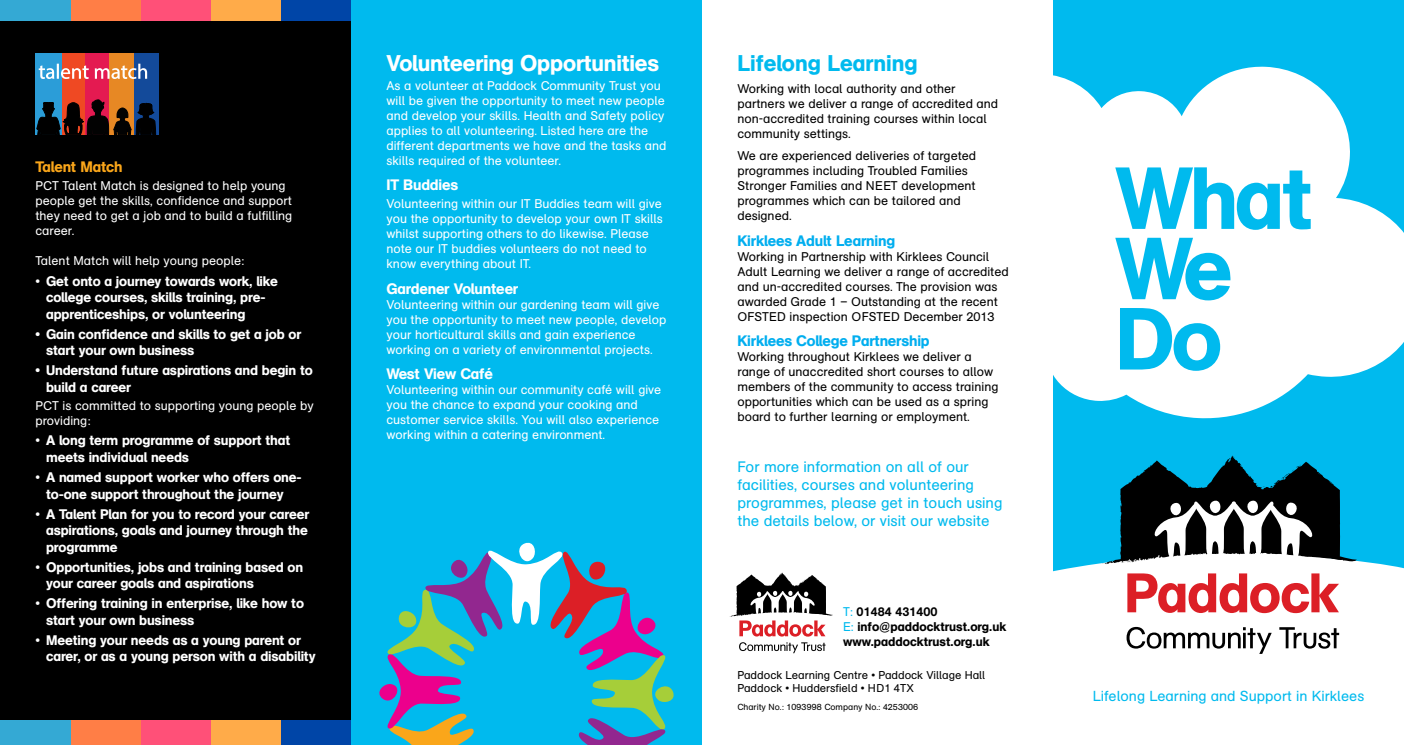
<style>
.page{position:relative;width:1404px;height:745px;background:#fff}
.page>*{position:absolute;margin:0;border:0;box-sizing:border-box;transform-origin:0 0}
.t1{font:86.88px/70.2px "AG Schoolbook Medium A";letter-spacing:-.04em;color:#00baee}
.t2{font:22.5px "AG Schoolbook Medium A";letter-spacing:-.01em;color:#fff}
.t3{font:22.5px "AG Schoolbook Medium A";color:#00baee}
.t4{font:15px/18px "AG Schoolbook Regular A";color:#00baee}
.t5{font:15px "AG Schoolbook Medium A";letter-spacing:-.01em;color:#00aeef}
.t6{font:15px "AG Schoolbook Medium A";letter-spacing:-.01em;color:#fff}
.t7{font:15px "AG Schoolbook Medium A";letter-spacing:-.01em;color:#faa61a}
.t8{font:14.38px "AG Schoolbook Regular A";color:#00baee}
.t9{font:13.75px/16.5px "AG Schoolbook Medium A";letter-spacing:-.01em;color:#fff}
.t10{font:12.5px/15px "AG Schoolbook Regular A";color:#fff}
.t11{font:12.5px/15px "AG Schoolbook Regular A";color:#000}
.t12{font:12.5px/15px "AG Schoolbook Medium A";color:#000}
.t13{font:11.25px/13.5px "AG Schoolbook Regular A";color:#000}
.t14{font:8.75px "AG Schoolbook Regular A";color:#000}
.s1{font-family:"AG Schoolbook Regular A"}
.s2{font-family:"AG Schoolbook Regular A";color:#00baee}
</style>
<div class="page">
<div style="left:0;top:0;width:351px;height:744px;background:#000"></div>
<svg style="left:729px;top:572px;width:103px;height:80px"></svg>
<div style="left:1052px;top:0;width:351px;height:728px;background:#00baee"></div>
<svg style="left:1052px;top:65px;width:351px;height:354px;fill:#fff"></svg>
<div style="left:351px;top:0;width:351px;height:744px;background:#00baee"></div>
<svg style="left:379px;top:542px;width:295px;height:202px"></svg>
<div style="left:1052px;top:553px;width:351px;height:175px;background:#fff"></div>
<svg style="left:1127px;top:573px;width:211px;height:39px"></svg>
<svg style="left:1126px;top:626px;width:145px;height:27px"></svg>
<svg style="left:1279px;top:626px;width:59px;height:22px"></svg>
<svg style="left:1101px;top:455px;width:255px;height:109px"></svg>
<div style="left:35px;top:53px;width:27px;height:82px;background:#2b9dd8"></div>
<div style="left:62px;top:53px;width:25px;height:82px;background:#ef4923"></div>
<div style="left:86px;top:53px;width:25px;height:82px;background:#e41a51"></div>
<div style="left:110px;top:53px;width:25px;height:82px;background:#e78824"></div>
<div style="left:134px;top:53px;width:25px;height:82px;background:#134a9a"></div>
<svg style="left:37px;top:99px;width:119px;height:36px"></svg>
<svg style="left:39px;top:64px;width:108px;height:15px"></svg>
<div style="left:280px;top:0;width:71px;height:20px;background:#0045a7"></div>
<div style="left:210px;top:0;width:71px;height:20px;background:#ffab49"></div>
<div style="left:140px;top:0;width:71px;height:20px;background:#ff5078"></div>
<div style="left:70px;top:0;width:71px;height:20px;background:#ff7e46"></div>
<div style="left:0;top:0;width:71px;height:20px;background:#34a9d4"></div>
<div style="left:280px;top:720px;width:71px;height:24px;background:#0045a7"></div>
<div style="left:210px;top:720px;width:71px;height:24px;background:#ffab49"></div>
<div style="left:140px;top:720px;width:71px;height:24px;background:#ff5078"></div>
<div style="left:70px;top:720px;width:71px;height:24px;background:#ff7e46"></div>
<div style="left:0;top:720px;width:71px;height:24px;background:#34a9d4"></div>
<p class="t7" style="left:35px;top:157px;width:88px">Talent Match</p>
<p class="t10" style="left:35px;top:179px;width:258px">PCT Talent Match is designed to help young people get the skills, confidence and support they need to get a job and to build a fulfilling career.</p>
<p class="t10" style="left:35px;top:254px;width:210px">Talent Match will help young people:</p>
<p class="t9" style="left:46px;top:272px;width:233px;text-indent:-11px"><span class="s1">•</span> Get onto a journey towards work, like college courses, skills training, pre&shy;apprenticeships, or volunteering</p>
<p class="t9" style="left:46px;top:325px;width:257px;text-indent:-11px">• Gain confidence and skills to get a job or start your own business</p>
<p class="t9" style="left:46px;top:362px;width:268px;text-indent:-11px">• Understand future aspirations and begin to build a career</p>
<p class="t10" style="left:35px;top:398px;width:280px">PCT is committed to supporting young people by providing:</p>
<p class="t9" style="left:46px;top:432px;width:246px;text-indent:-11px"><span class="s1">•</span> A long term programme of support that meets individual needs</p>
<p class="t9" style="left:35px;top:468px;width:267px;text-align:center"><span class="s1">•</span> A named support worker who offers one&shy;to-one support throughout the journey</p>
<p class="t9" style="left:46px;top:505px;width:265px;text-align:justify;text-indent:-11px"><span class="s1">•</span> A Talent Plan for you to record your career aspirations, goals and journey through the programme</p>
<p class="t9" style="left:46px;top:558px;width:258px;text-indent:-11px"><span class="s1">•</span> Opportunities, jobs and training based on your career goals and aspirations</p>
<p class="t9" style="left:46px;top:594px;width:259px;text-indent:-11px"><span class="s1">•</span> Offering training in enterprise, like how to start your own business</p>
<p class="t9" style="left:46px;top:631px;width:271px;text-indent:-11px"><span class="s1">•</span> Meeting your needs as a young parent or carer, or as a young person with a disability</p>
<h2 class="t2" style="left:386px;top:49px;width:274px">Volunteering Opportunities</h2>
<p class="t10" style="left:386px;top:78px;width:281px">As a volunteer at Paddock Community Trust you will be given the opportunity to meet new people and develop your skills. Health and Safety policy applies to all volunteering. Listed here are the different departments we have and the tasks and skills required of the volunteer.</p>
<p class="t6" style="left:386px;top:175px;width:73px">IT Buddies</p>
<p class="t10" style="left:386px;top:197px;width:278px">Volunteering within our IT Buddies team will give you the opportunity to develop your own IT skills whilst supporting others to do likewise. Please note our IT buddies volunteers do not need to know everything about IT.</p>
<p class="t6" style="left:386px;top:279px;width:133px">Gardener Volunteer</p>
<p class="t10" style="left:386px;top:297px;width:281px">Volunteering within our gardening team will give you the opportunity to meet new people, develop your horticultural skills and gain experience working on a variety of environmental projects.</p>
<p class="t6" style="left:386px;top:364px;width:108px">West View Café</p>
<p class="t10" style="left:386px;top:382px;width:276px">Volunteering within our community café will give you the chance to expand your cooking and customer service skills. You will also experience working within a catering environment.</p>
<h2 class="t3" style="left:737px;top:49px;width:182px">Lifelong Learning</h2>
<p class="t11" style="left:737px;top:81px;width:262px">Working with local authority and other partners we deliver a range of accredited and non-accredited training courses within local community settings.</p>
<p class="t11" style="left:737px;top:149px;width:240px">We are experienced deliveries of targeted programmes including Troubled Families Stronger Families and NEET development programmes which can be tailored and designed.</p>
<p class="t5" style="left:737px;top:231px;width:159px">Kirklees Adult Learning</p>
<p class="t11" style="left:737px;top:249px;width:273px">Working in Partnership with Kirklees Council Adult Learning we deliver a range of accredited and un-accredited courses. The provision was awarded Grade 1 – Outstanding at the recent OFSTED inspection OFSTED December 2013</p>
<p class="t5" style="left:737px;top:331px;width:194px">Kirklees College Partnership</p>
<p class="t11" style="left:737px;top:349px;width:262px">Working throughout Kirklees we deliver a range of unaccredited short courses to allow members of the community to access training opportunities which can be used as a spring board to further learning or employment.</p>
<p class="t4" style="left:737px;top:457px;width:266px">For more information on all of our facilities, courses and volunteering programmes, please get in touch using the details below, or visit our website</p>
<p class="t12" style="left:843px;top:604px;width:164px"><span class="s2">T:</span> 01484 431400<br><span class="s2">E:</span> info@paddocktrust.org.uk www.paddocktrust.org.uk</p>
<p class="t13" style="left:737px;top:667px;width:249px">Paddock Learning Centre • Paddock Village Hall<br>Paddock • Huddersfield • HD1 4TX</p>
<p class="t14" style="left:737px;top:701px;width:182px">Charity No.: 1093998 Company No.: 4253006</p>
<h1 class="t1" style="left:1115px;top:163px;width:199px">What<br>We<br>Do</h1>
<p class="t8" style="left:1092px;top:687px;width:273px">Lifelong Learning and Support in Kirklees</p>
</div>
